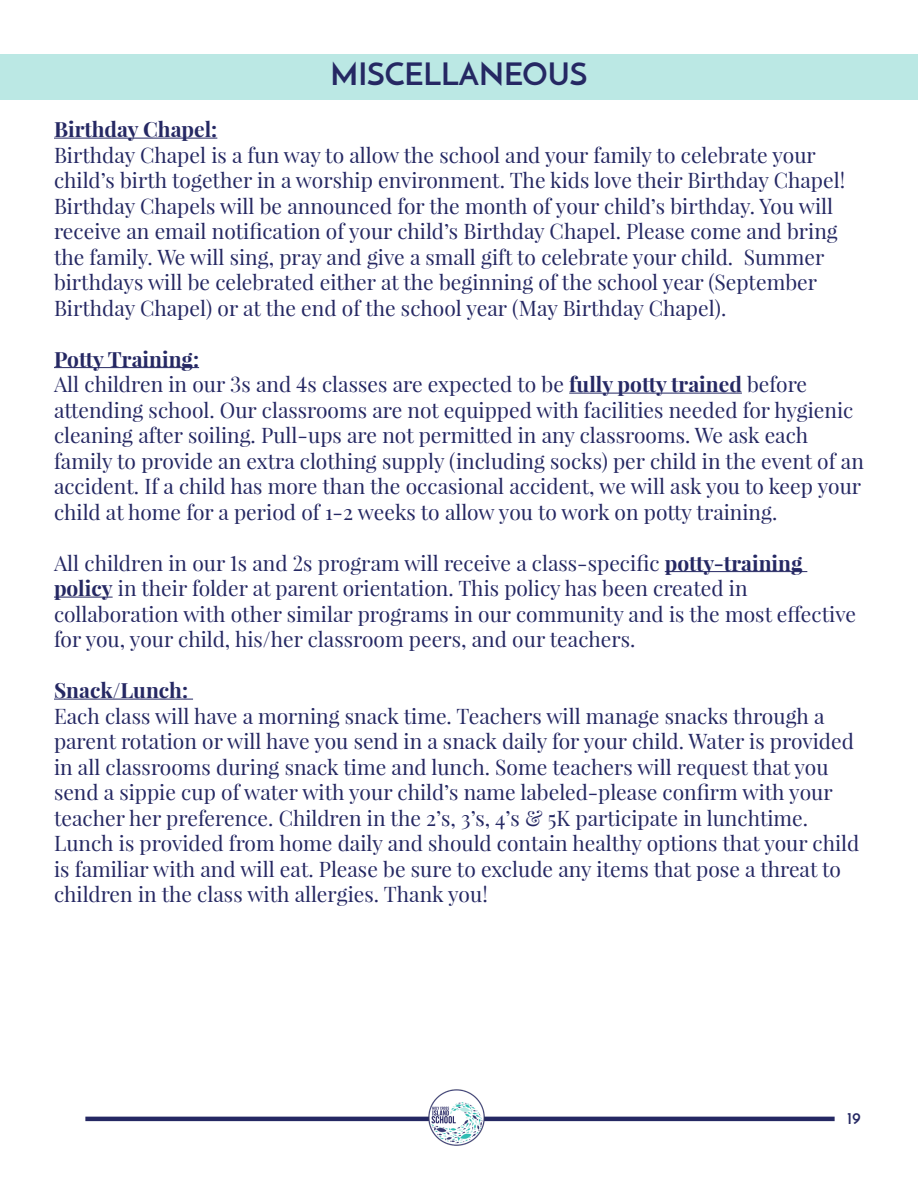
<style>
.page{position:relative;width:918px;height:1188px;background:#fff}
.page>*{position:absolute;margin:0;border:0;box-sizing:border-box;transform-origin:0 0}
.t1{font:700 30.75px "Josefin Sans";color:#252863}
.Normal_Text{font:21px/25.5px "Playfair Display";color:#252863}
.Paragraph_Head{font:700 21px "Playfair Display";color:#252863}
.t2{font:700 16.5px "Josefin Sans";color:#252863}
.s1{font-weight:700}
</style>
<div class="page">
<hr style="left:85px;top:1117px;width:750px;height:4px;background:#252863">
<img style="left:426px;top:1089px;width:60px;height:57px">
<hr style="left:54px;top:138px;width:163px;height:1px;background:#252863">
<hr style="left:54px;top:367px;width:145px;height:1px;background:#252863">
<hr style="left:569px;top:393px;width:173px;height:1px;background:#252863">
<hr style="left:665px;top:571px;width:142px;height:1px;background:#252863">
<hr style="left:54px;top:597px;width:59px;height:1px;background:#252863">
<hr style="left:54px;top:699px;width:139px;height:1px;background:#252863">
<div style="left:0;top:54px;width:918px;height:45px;background:#bbe8e4"></div>
<p class="t1" style="left:331px;top:55px;width:258px">MISCELLANEOUS</p>
<p class="Paragraph_Head" style="left:54px;top:116px;width:165px">Birthday Chapel:</p>
<p class="Normal_Text" style="left:54px;top:142px;width:793px">Birthday Chapel is a fun way to allow the school and your family to celebrate your child’s birth together in a worship environment. The kids love their Birthday Chapel!<br>Birthday Chapels will be announced for the month of your child’s birthday. You will receive an email notification of your child’s Birthday Chapel. Please come and bring the family. We will sing, pray and give a small gift to celebrate your child. Summer birthdays will be celebrated either at the beginning of the school year (September Birthday Chapel) or at the end of the school year (May Birthday Chapel).</p>
<p class="Paragraph_Head" style="left:54px;top:345px;width:147px">Potty Training:</p>
<p class="Normal_Text" style="left:54px;top:371px;width:811px">All children in our 3s and 4s classes are expected to be <span class="s1">fully potty trained</span> before attending school. Our classrooms are not equipped with facilities needed for hygienic cleaning after soiling. Pull-ups are not permitted in any classrooms. We ask each family to provide an extra clothing supply (including socks) per child in the event of an accident. If a child has more than the occasional accident, we will ask you to keep your child at home for a period of 1-2 weeks to allow you to work on potty training.</p>
<p class="Normal_Text" style="left:54px;top:550px;width:804px">All children in our 1s and 2s program will receive a class-specific <span class="s1">potty-training policy</span> in their folder at parent orientation. This policy has been created in collaboration with other similar programs in our community and is the most effective for you, your child, his/her classroom peers, and our teachers.</p>
<p class="Paragraph_Head" style="left:54px;top:677px;width:136px">Snack/Lunch:</p>
<p class="Normal_Text" style="left:54px;top:703px;width:807px">Each class will have a morning snack time. Teachers will manage snacks through a parent rotation or will have you send in a snack daily for your child. Water is provided in all classrooms during snack time and lunch. Some teachers will request that you send a sippie cup of water with your child’s name labeled-please confirm with your teacher her preference. Children in the 2’s, 3’s, 4’s &amp; 5K participate in lunchtime.<br>Lunch is provided from home daily and should contain healthy options that your child is familiar with and will eat. Please be sure to exclude any items that pose a threat to children in the class with allergies. Thank you!</p>
<p class="t2" style="left:847px;top:1108px;width:15px">19</p>
</div>
